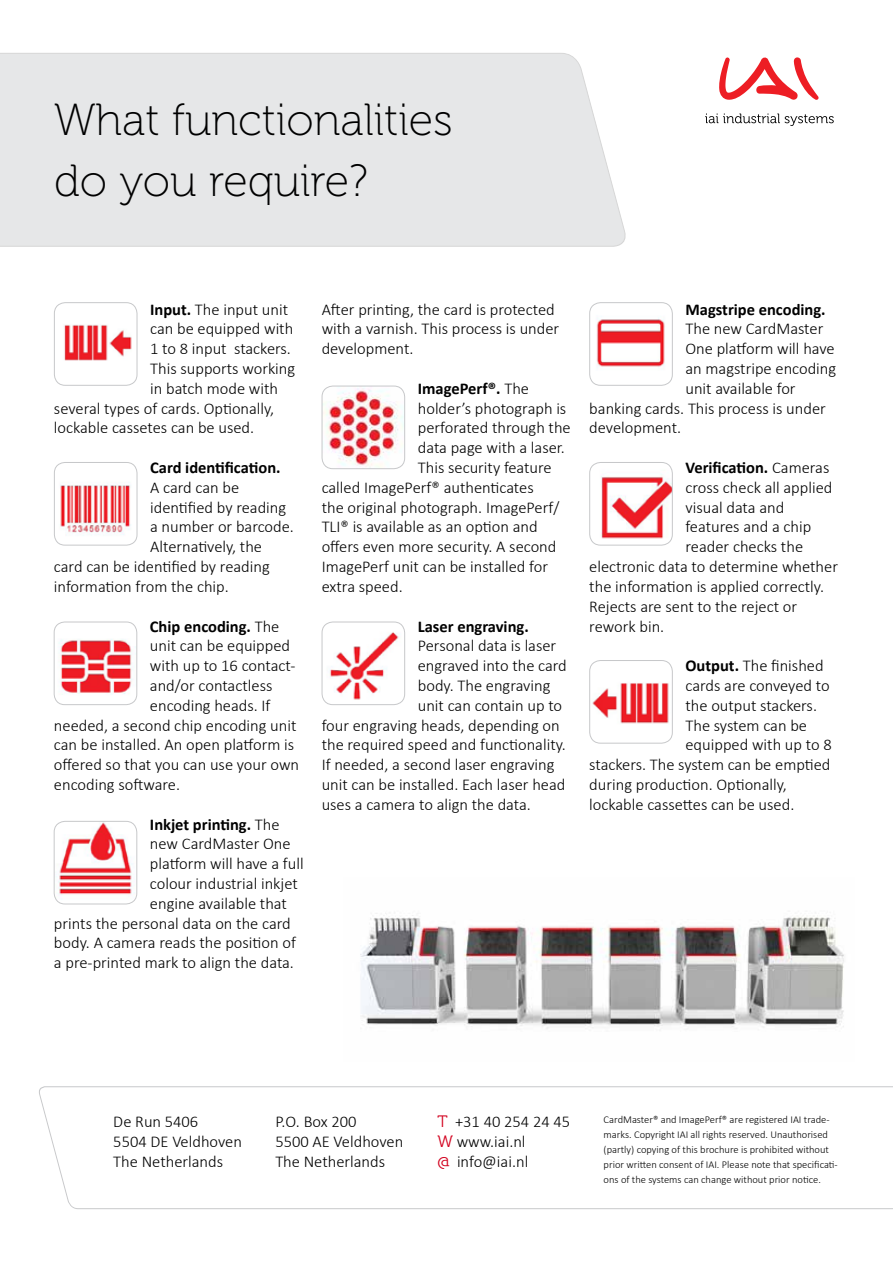
<style>
.page{position:relative;width:893px;height:1263px;background:#fff}
.page>*{position:absolute;margin:0;border:0;box-sizing:border-box;transform-origin:0 0}
.t1{font:45px/61.2px "Museo 100";color:#000}
.t2{font:300 16.5px/19.8px "Calibri";color:#000}
.t3{font:700 16.5px "Calibri";color:#000}
.t4{font:300 10.5px/15px "Calibri";color:#000}
.s1{font-weight:700}
.s2{font-weight:300}
.s3{font-family:"Museo 300";font-weight:400;color:#d2001e}
</style>
<div class="page">
<div style="left:0;top:53px;width:626px;height:194px;background:#e6e7e8"></div>
<img style="left:591px;top:660px;width:81px;height:83px">
<div style="left:589px;top:660px;width:84px;height:83px;border:1px solid #c7c8ca;border-radius:11px"></div>
<img style="left:591px;top:462px;width:81px;height:83px">
<div style="left:589px;top:462px;width:84px;height:83px;border:1px solid #c7c8ca;border-radius:11px"></div>
<img style="left:322px;top:622px;width:83px;height:83px">
<div style="left:322px;top:622px;width:83px;height:83px;border:1px solid #c7c8ca;border-radius:11px"></div>
<img style="left:322px;top:386px;width:83px;height:83px">
<div style="left:322px;top:386px;width:83px;height:83px;border:1px solid #c7c8ca;border-radius:11px"></div>
<img style="left:54px;top:304px;width:83px;height:80px">
<div style="left:54px;top:302px;width:83px;height:84px;border:1px solid #c7c8ca;border-radius:11px"></div>
<img style="left:54px;top:462px;width:83px;height:83px">
<div style="left:54px;top:462px;width:83px;height:83px;border:1px solid #c7c8ca;border-radius:11px"></div>
<img style="left:54px;top:622px;width:83px;height:83px">
<div style="left:54px;top:622px;width:83px;height:83px;border:1px solid #c7c8ca;border-radius:11px"></div>
<img style="left:54px;top:821px;width:83px;height:83px">
<div style="left:54px;top:821px;width:83px;height:83px;border:1px solid #c7c8ca;border-radius:11px"></div>
<img style="left:591px;top:304px;width:80px;height:80px">
<div style="left:589px;top:302px;width:84px;height:84px;border:1px solid #c7c8ca;border-radius:11px"></div>
<svg style="left:719px;top:57px;width:100px;height:43px"></svg>
<svg style="left:705px;top:113px;width:129px;height:13px"></svg>
<svg style="left:39px;top:1086px;width:854px;height:123px"></svg>
<img style="left:360px;top:913px;width:484px;height:116px">
<h1 class="t1" style="left:54px;top:90px;width:400px">What functionalities do you require?</h1>
<p class="t2" style="left:150px;top:299px;width:140px"><span class="s1">Input.</span> The input unit</p>
<p class="t2" style="left:150px;top:319px;width:145px">can be equipped with</p>
<p class="t2" style="left:150px;top:339px;width:142px">1 to 8 input stackers.</p>
<p class="t2" style="left:150px;top:358px;width:147px">This supports working</p>
<p class="t2" style="left:150px;top:378px;width:129px">in batch mode with</p>
<p class="t2" style="left:54px;top:398px;width:222px">several types of cards. Optionally,</p>
<p class="t2" style="left:54px;top:418px;width:202px">lockable cassetes can be used.</p>
<p class="t3" style="left:150px;top:457px;width:132px">Card identification.</p>
<p class="t2" style="left:150px;top:477px;width:91px">A card can be</p>
<p class="t2" style="left:150px;top:497px;width:138px">identified by reading</p>
<p class="t2" style="left:150px;top:517px;width:145px">a number or barcode.</p>
<p class="t2" style="left:150px;top:537px;width:113px">Alternatively, the</p>
<p class="t2" style="left:54px;top:556px;width:217px">card can be identified by reading</p>
<p class="t2" style="left:54px;top:576px;width:176px">information from the chip.</p>
<p class="t3" style="left:150px;top:615px;width:131px">Chip encoding. <span class="s2">The</span></p>
<p class="t2" style="left:150px;top:636px;width:142px">unit can be equipped</p>
<p class="t2" style="left:150px;top:655px;width:147px">with up to 16 contact-</p>
<p class="t2" style="left:150px;top:675px;width:124px">and/or contactless</p>
<p class="t2" style="left:150px;top:695px;width:122px">encoding heads. If</p>
<p class="t2" style="left:54px;top:715px;width:244px">needed, a second chip encoding unit</p>
<p class="t2" style="left:54px;top:735px;width:242px">can be installed. An open platform is</p>
<p class="t2" style="left:54px;top:754px;width:247px">offered so that you can use your own</p>
<p class="t2" style="left:54px;top:774px;width:128px">encoding software.</p>
<p class="t3" style="left:150px;top:813px;width:131px">Inkjet printing. <span class="s2">The</span></p>
<p class="t2" style="left:150px;top:834px;width:142px">new CardMaster One</p>
<p class="t2" style="left:150px;top:853px;width:155px">platform will have a full</p>
<p class="t2" style="left:150px;top:873px;width:149px">colour industrial inkjet</p>
<p class="t2" style="left:150px;top:893px;width:139px">engine available that</p>
<p class="t2" style="left:54px;top:913px;width:238px">prints the personal data on the card</p>
<p class="t2" style="left:54px;top:933px;width:243px">body. A camera reads the position of</p>
<p class="t2" style="left:54px;top:952px;width:241px">a pre-printed mark to align the data.</p>
<p class="t2" style="left:322px;top:299px;width:239px">After printing, the card is protected with a varnish. This process is under development.</p>
<p class="t3" style="left:418px;top:378px;width:113px">ImagePerf®. <span class="s2">The</span></p>
<p class="t2" style="left:418px;top:398px;width:150px">holder’s photograph is</p>
<p class="t2" style="left:418px;top:418px;width:154px">perforated through the</p>
<p class="t2" style="left:418px;top:438px;width:148px">data page with a laser.</p>
<p class="t2" style="left:418px;top:457px;width:135px">This security feature</p>
<p class="t2" style="left:322px;top:477px;width:214px">called ImagePerf® authenticates</p>
<p class="t2" style="left:322px;top:497px;width:239px">the original photograph. ImagePerf/</p>
<p class="t2" style="left:322px;top:517px;width:218px">TLI® is available as an option and</p>
<p class="t2" style="left:322px;top:537px;width:236px">offers even more security. A second</p>
<p class="t2" style="left:322px;top:556px;width:228px">ImagePerf unit can be installed for</p>
<p class="t2" style="left:322px;top:576px;width:83px">extra speed.</p>
<p class="t3" style="left:418px;top:615px;width:112px">Laser engraving.</p>
<p class="t2" style="left:418px;top:636px;width:140px">Personal data is laser</p>
<p class="t2" style="left:418px;top:655px;width:151px">engraved into the card</p>
<p class="t2" style="left:418px;top:675px;width:134px">body. The engraving</p>
<p class="t2" style="left:418px;top:695px;width:146px">unit can contain up to</p>
<p class="t2" style="left:322px;top:715px;width:240px">four engraving heads, depending on</p>
<p class="t2" style="left:322px;top:735px;width:246px">the required speed and functionality.</p>
<p class="t2" style="left:322px;top:754px;width:234px">If needed, a second laser engraving</p>
<p class="t2" style="left:322px;top:774px;width:245px">unit can be installed. Each laser head</p>
<p class="t2" style="left:322px;top:794px;width:211px">uses a camera to align the data.</p>
<p class="t3" style="left:685px;top:299px;width:142px">Magstripe encoding.</p>
<p class="t2" style="left:685px;top:319px;width:139px">The new CardMaster</p>
<p class="t2" style="left:685px;top:339px;width:151px">One platform will have</p>
<p class="t2" style="left:685px;top:358px;width:152px">an magstripe encoding</p>
<p class="t2" style="left:685px;top:378px;width:112px">unit available for</p>
<p class="t2" style="left:589px;top:398px;width:238px">banking cards. This process is under</p>
<p class="t2" style="left:589px;top:418px;width:93px">development.</p>
<p class="t3" style="left:685px;top:457px;width:145px">Verification. <span class="s2">Cameras</span></p>
<p class="t2" style="left:685px;top:477px;width:148px">cross check all applied</p>
<p class="t2" style="left:685px;top:497px;width:100px">visual data and</p>
<p class="t2" style="left:685px;top:517px;width:127px">features and a chip</p>
<p class="t2" style="left:685px;top:537px;width:119px">reader checks the</p>
<p class="t2" style="left:589px;top:556px;width:250px">electronic data to determine whether</p>
<p class="t2" style="left:589px;top:576px;width:236px">the information is applied correctly.</p>
<p class="t2" style="left:589px;top:596px;width:209px">Rejects are sent to the reject or</p>
<p class="t2" style="left:589px;top:616px;width:77px">rework bin.</p>
<p class="t2" style="left:685px;top:655px;width:140px"><span class="s1">Output.</span> The finished</p>
<p class="t2" style="left:685px;top:675px;width:146px">cards are conveyed to</p>
<p class="t2" style="left:685px;top:695px;width:133px">the output stackers.</p>
<p class="t2" style="left:685px;top:715px;width:123px">The system can be</p>
<p class="t2" style="left:685px;top:735px;width:148px">equipped with up to 8</p>
<p class="t2" style="left:589px;top:754px;width:243px">stackers. The system can be emptied</p>
<p class="t2" style="left:589px;top:774px;width:199px">during production. Optionally,</p>
<p class="t2" style="left:589px;top:794px;width:207px">lockable cassettes can be used.</p>
<p class="t2" style="left:113px;top:1112px;width:87px">De Run 5406</p>
<p class="t2" style="left:275px;top:1112px;width:83px">P.O. Box 200</p>
<p class="t2" style="left:437px;top:1112px;width:134px"><span class="s3">T</span> +31 40 254 24 45</p>
<p class="t2" style="left:113px;top:1131px;width:130px">5504 DE Veldhoven</p>
<p class="t2" style="left:275px;top:1131px;width:129px">5500 AE Veldhoven</p>
<p class="t2" style="left:437px;top:1131px;width:90px"><span class="s3">W</span> www.iai.nl</p>
<p class="t2" style="left:113px;top:1151px;width:111px">The Netherlands</p>
<p class="t2" style="left:275px;top:1151px;width:111px">The Netherlands</p>
<p class="t2" style="left:437px;top:1151px;width:92px"><span class="s3">@</span> info@iai.nl</p>
<p class="t4" style="left:604px;top:1111px;width:236px">CardMaster® and ImagePerf® are registered IAI trade&shy;marks. Copyright IAI all rights reserved. Unauthorised (partly) copying of this brochure is prohibited without prior written consent of IAI. Please note that specificati&shy;ons of the systems can change without prior notice.</p>
</div>
